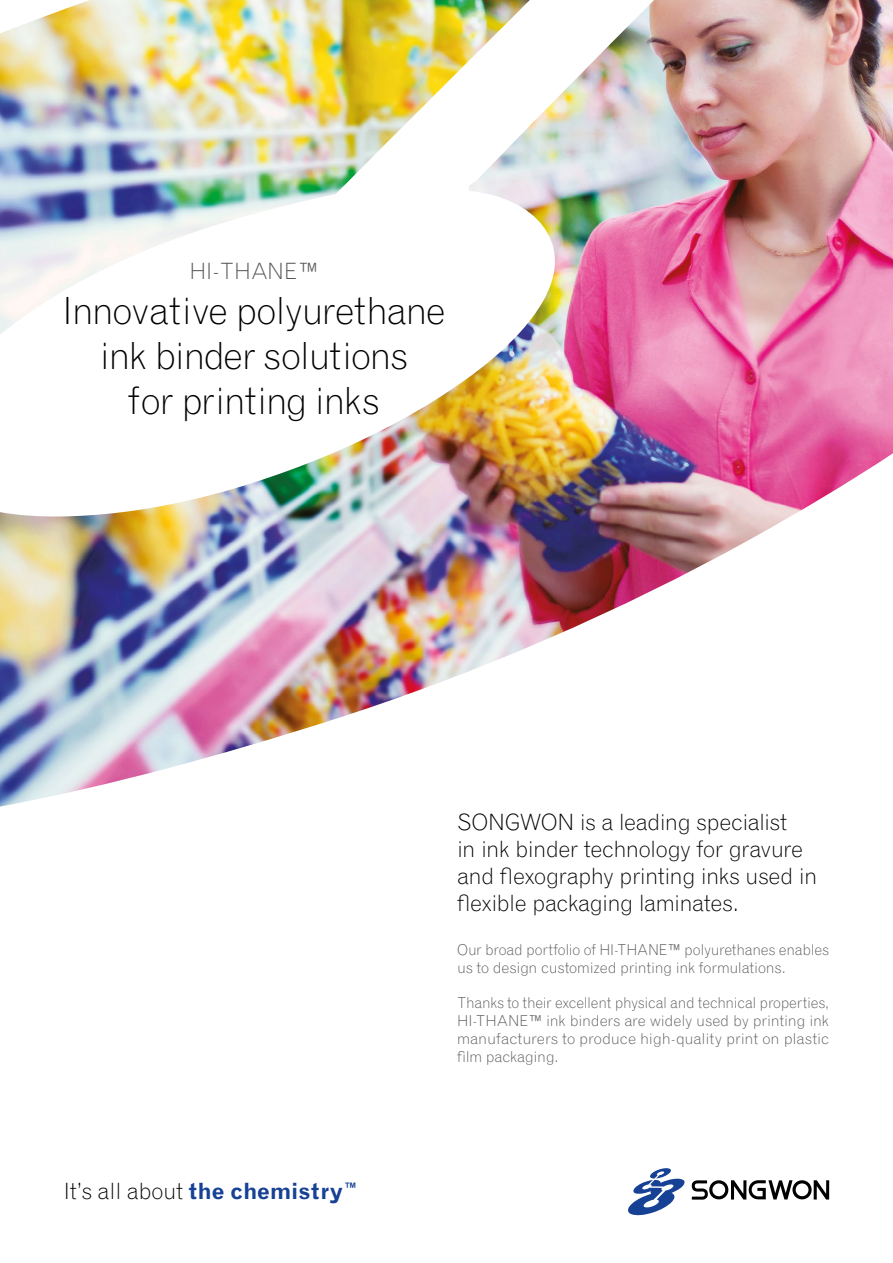
<style>
.page{position:relative;width:893px;height:1263px;background:#fff}
.page>*{position:absolute;margin:0;border:0;box-sizing:border-box;transform-origin:0 0}
.t1{font:300 37.5px/45px "Grotesque";letter-spacing:-.035em;color:#000;text-align:center}
.t2{font:300 22.5px/27px "Grotesque";letter-spacing:-.025em;color:#000}
.t3{font:300 22.5px "Grotesque";color:#575756}
.t4{font:300 15px/18px "Grotesque";letter-spacing:-.015em;color:#575756}
.s1{font-weight:700;color:#164194}
</style>
<div class="page">
<svg style="left:628px;top:1168px;width:57px;height:47px"></svg>
<svg style="left:691px;top:1180px;width:138px;height:20px"></svg>
<img style="left:0;top:0;width:893px;height:807px">
<h2 class="t3" style="left:189px;top:258px;width:131px">HI-THANE™</h2>
<h1 class="t1" style="left:62px;top:289px;width:385px">Innovative polyurethane ink binder solutions<br>for printing inks</h1>
<h2 class="t2" style="left:64px;top:1178px;width:295px">It’s all about <span class="s1">the chemistry</span><sup>™</sup></h2>
<h2 class="t2" style="left:457px;top:809px;width:362px">SONGWON is a leading specialist<br>in ink binder technology for gravure and flexography printing inks used in flexible packaging laminates.</h2>
<p class="t4" style="left:457px;top:940px;width:374px">Our broad portfolio of HI-THANE™ polyurethanes enables us to design customized printing ink formulations.</p>
<p class="t4" style="left:457px;top:993px;width:374px;text-align:justify">Thanks to their excellent physical and technical properties, HI-THANE™ ink binders are widely used by printing ink manufacturers to produce high-quality print on plastic film packaging.</p>
</div>
